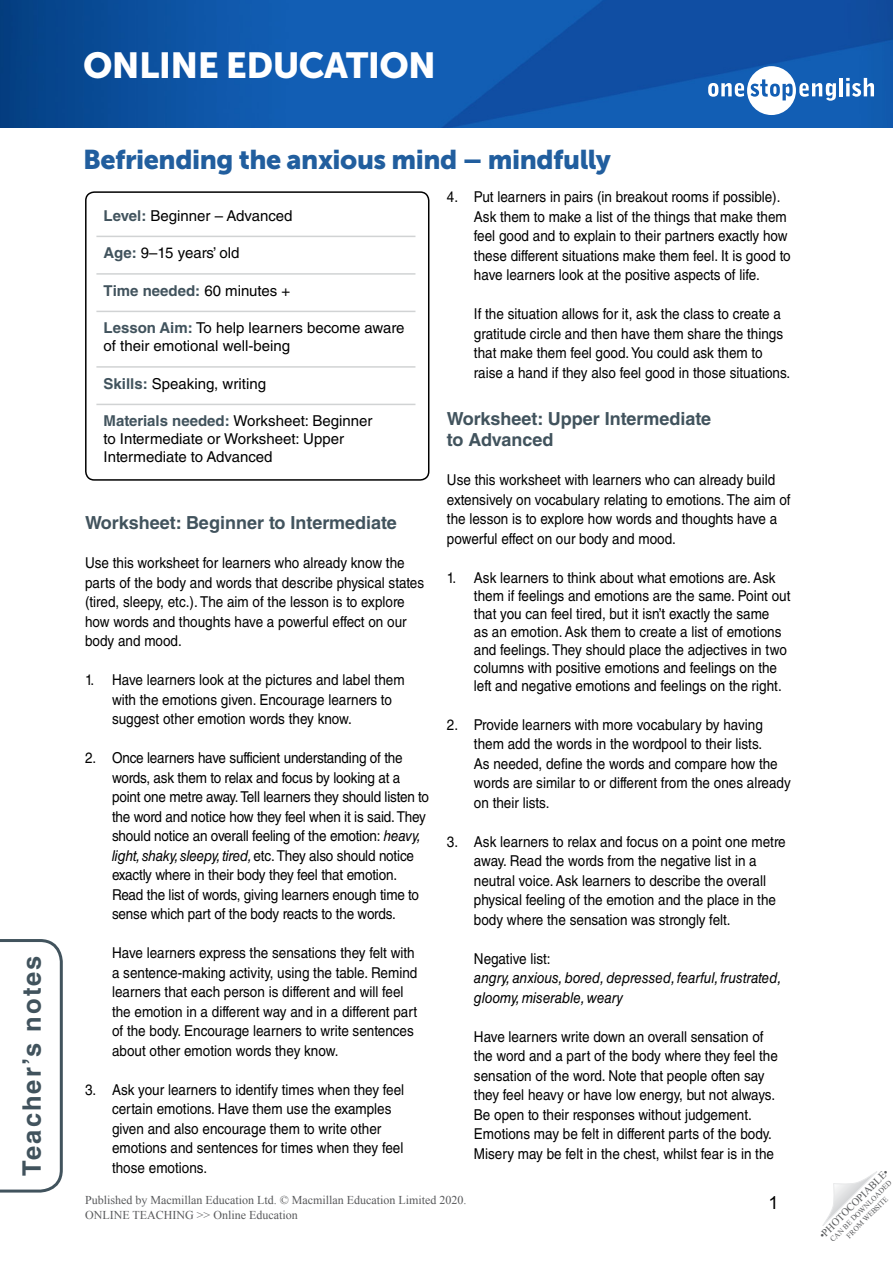
<style>
.page{position:relative;width:893px;height:1263px;background:#fff}
.page>*{position:absolute;margin:0;border:0;box-sizing:border-box;transform-origin:0 0}
.t1{font:36px "Museo Sans 900";letter-spacing:-.015em;color:#fff}
.Article_Subtitle{font:27px "Museo Sans 900";letter-spacing:-.015em;color:#215e9e}
.t2{font:700 25.5px "Helvetica LT Std";letter-spacing:.08em;color:#41535d}
.TN__Title{font:700 18px/21.6px "Helvetica LT Std";color:#41535d}
.t3{font:18px "Arial";color:#000}
.TN__NL_Body_text{font:15px/19.5px "Helvetica LT Std";color:#000;scale:.9 1}
.TN__Body_text{font:15px/19.5px "Helvetica LT Std";color:#000;scale:.9 1}
.TN__Info_box_-_body{font:15px/18px "Helvetica LT Std";color:#000}
.TN__NL_Body_text-2{font:italic 15px/19.5px "Helvetica LT Std";color:#000;scale:.9 1}
.TN__Info_box_-_body-2{font:700 15px "Helvetica LT Std";color:#41535d}
.t4{font:12px/14.4px "Times New Roman";color:#58595b}
.t5{font:10.5px "Times New Roman";color:#58595b}
.t6{font:7.5px/9px "Times New Roman";color:#58595b;text-align:center}
.s1{font-style:normal}
.s2{font-weight:700;color:#41535d}
.s3{font-weight:400;color:#000}
.s4{font-style:italic}
</style>
<div class="page">
<svg style="left:822px;top:1171px;width:55px;height:55px"></svg>
<svg style="left:0;top:939px;width:63px;height:254px"></svg>
<img style="left:0;top:0;width:893px;height:128px">
<svg style="left:708px;top:66px;width:128px;height:49px"></svg>
<hr style="left:839px;top:78px;width:4px;height:18px;background:#fff">
<svg style="left:846px;top:78px;width:28px;height:19px"></svg>
<hr style="left:96px;top:236px;width:319px;height:1px;background:#d1d3d4">
<hr style="left:96px;top:273px;width:319px;height:2px;background:#d1d3d4">
<hr style="left:96px;top:311px;width:319px;height:1px;background:#d1d3d4">
<hr style="left:96px;top:366px;width:319px;height:2px;background:#d1d3d4">
<hr style="left:96px;top:404px;width:319px;height:1px;background:#d1d3d4">
<div style="left:85px;top:191px;width:344px;height:290px;border:2px solid #000;border-radius:9px"></div>
<h3 class="t2" style="left:16px;top:1176px;width:222px;rotate:-90deg">Teacher’s notes</h3>
<h1 class="t1" style="left:83px;top:45px;width:354px">ONLINE EDUCATION</h1>
<p class="Article_Subtitle" style="left:83px;top:144px;width:529px">Befriending the anxious mind – mindfully</p>
<p class="TN__NL_Body_text" style="left:474px;top:187px;width:353px;text-indent:-27px">4. Put learners in pairs (in breakout rooms if possible).<br>Ask them to make a list of the things that make them feel good and to explain to their partners exactly how these different situations make them feel. It is good to have learners look at the positive aspects of life.</p>
<p class="TN__NL_Body_text" style="left:474px;top:304px;width:353px">If the situation allows for it, ask the class to create a gratitude circle and then have them share the things that make them feel good. You could ask them to raise a hand if they also feel good in those situations.</p>
<p class="TN__Title" style="left:447px;top:407px;width:266px">Worksheet: Upper Intermediate to Advanced</p>
<p class="TN__Body_text" style="left:447px;top:470px;width:383px">Use this worksheet with learners who can already build extensively on vocabulary relating to emotions. The aim of the lesson is to explore how words and thoughts have a powerful effect on our body and mood.</p>
<p class="TN__NL_Body_text" style="left:474px;top:568px;width:353px;line-height:18px;text-indent:-27px">1. Ask learners to think about what emotions are. Ask them if feelings and emotions are the same. Point out that you can feel tired, but it isn’t exactly the same<br>as an emotion. Ask them to create a list of emotions and feelings. They should place the adjectives in two columns with positive emotions and feelings on the left and negative emotions and feelings on the right.</p>
<p class="TN__NL_Body_text" style="left:474px;top:715px;width:354px;text-indent:-27px">2. Provide learners with more vocabulary by having them add the words in the wordpool to their lists.<br>As needed, define the words and compare how the words are similar to or different from the ones already on their lists.</p>
<p class="TN__NL_Body_text" style="left:474px;top:832px;width:348px;text-indent:-27px">3. Ask learners to relax and focus on a point one metre away. Read the words from the negative list in a neutral voice. Ask learners to describe the overall physical feeling of the emotion and the place in the body where the sensation was strongly felt.</p>
<p class="TN__NL_Body_text-2" style="left:474px;top:949px;width:343px"><span class="s1">Negative list:<br></span>angry, anxious, bored, depressed, fearful, frustrated, gloomy, miserable, weary</p>
<p class="TN__NL_Body_text" style="left:474px;top:1027px;width:339px">Have learners write down an overall sensation of the word and a part of the body where they feel the sensation of the word. Note that people often say they feel heavy or have low energy, but not always.<br>Be open to their responses without judgement.<br>Emotions may be felt in different parts of the body.<br>Misery may be felt in the chest, whilst fear is in the</p>
<p class="TN__Info_box_-_body" style="left:104px;top:206px;width:190px"><span class="s2">Level:</span> Beginner – Advanced</p>
<p class="TN__Info_box_-_body" style="left:104px;top:244px;width:138px"><span class="s2">Age:</span> 9–15 years’ old</p>
<p class="TN__Info_box_-_body-2" style="left:104px;top:281px;width:188px">Time needed: <span class="s3">60 minutes +</span></p>
<p class="TN__Info_box_-_body" style="left:104px;top:319px;width:303px"><span class="s2">Lesson Aim:</span> To help learners become aware of their emotional well-being</p>
<p class="TN__Info_box_-_body" style="left:104px;top:374px;width:164px"><span class="s2">Skills:</span> Speaking, writing</p>
<p class="TN__Info_box_-_body" style="left:104px;top:412px;width:270px"><span class="s2">Materials needed:</span> Worksheet: Beginner to Intermediate or Worksheet: Upper<br>Intermediate to Advanced</p>
<p class="TN__Title" style="left:85px;top:512px;width:313px">Worksheet: Beginner to Intermediate</p>
<p class="TN__Body_text" style="left:85px;top:553px;width:378px">Use this worksheet for learners who already know the parts of the body and words that describe physical states (tired, sleepy, etc.). The aim of the lesson is to explore how words and thoughts have a powerful effect on our body and mood.</p>
<p class="TN__NL_Body_text" style="left:112px;top:670px;width:327px;text-indent:-27px">1. Have learners look at the pictures and label them with the emotions given. Encourage learners to suggest other emotion words they know.</p>
<p class="TN__NL_Body_text" style="left:112px;top:748px;width:354px;text-indent:-27px">2. Once learners have sufficient understanding of the words, ask them to relax and focus by looking at a point one metre away. Tell learners they should listen to the word and notice how they feel when it is said. They should notice an overall feeling of the emotion: <span class="s4">heavy, light, shaky, sleepy, tired,</span> etc. They also should notice exactly where in their body they feel that emotion.<br>Read the list of words, giving learners enough time to sense which part of the body reacts to the words.</p>
<p class="TN__NL_Body_text" style="left:112px;top:943px;width:341px">Have learners express the sensations they felt with a sentence-making activity, using the table. Remind learners that each person is different and will feel the emotion in a different way and in a different part of the body. Encourage learners to write sentences about other emotion words they know.</p>
<p class="TN__NL_Body_text" style="left:112px;top:1080px;width:326px;text-indent:-27px">3. Ask your learners to identify times when they feel certain emotions. Have them use the examples given and also encourage them to write other emotions and sentences for times when they feel those emotions.</p>
<p class="t4" style="left:85px;top:1193px;width:383px">Published by Macmillan Education Ltd. © Macmillan Education Limited 2020.<br>ONLINE TEACHING &gt;&gt; Online Education</p>
<p class="t3" style="left:769px;top:1193px;width:12px">1</p>
<p class="t5" style="left:816px;top:1232px;width:95px;rotate:-45deg">•PHOTOCOPIABLE•</p>
<p class="t6" style="left:828px;top:1237px;width:85px;rotate:-45deg">CAN BE DOWNLOADED<br>FROM WEBSITE</p>
</div>
